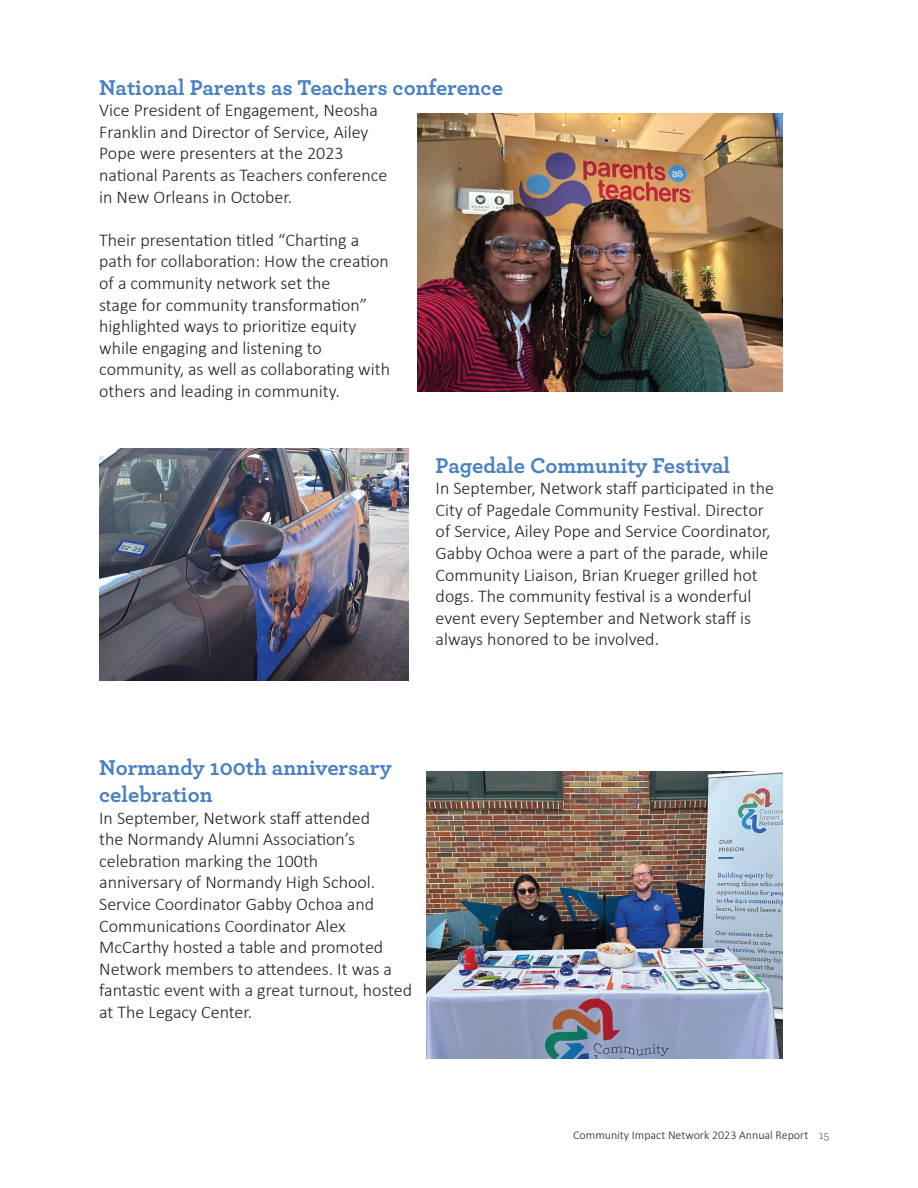
<style>
.page{position:relative;width:918px;height:1188px;background:#fff}
.page>*{position:absolute;margin:0;border:0;box-sizing:border-box;transform-origin:0 0}
.t1{font:700 22.5px/27px "Archer";color:#4881c3}
.t2{font:300 18px/21.6px "Calibri";color:#231f20}
.t3{font:300 12px "Calibri";color:#231f20}
.s1{font-family:"Archer"}
</style>
<div class="page">
<img style="left:418px;top:113px;width:364px;height:279px">
<img style="left:99px;top:449px;width:310px;height:232px">
<img style="left:427px;top:772px;width:355px;height:287px">
<p class="t1" style="left:99px;top:72px;width:405px">National Parents as Teachers conference</p>
<p class="t2" style="left:99px;top:99px;width:290px">Vice President of Engagement, Neosha Franklin and Director of Service, Ailey Pope were presenters at the 2023 national Parents as Teachers conference in New Orleans in October.</p>
<p class="t2" style="left:99px;top:229px;width:292px">Their presentation titled “Charting a path for collaboration: How the creation of a community network set the<br>stage for community transformation” highlighted ways to prioritize equity while engaging and listening to community, as well as collaborating with others and leading in community.</p>
<p class="t1" style="left:436px;top:450px;width:296px">Pagedale Community Festival</p>
<p class="t2" style="left:436px;top:477px;width:340px">In September, Network staff participated in the City of Pagedale Community Festival. Director of Service, Ailey Pope and Service Coordinator, Gabby Ochoa were a part of the parade, while Community Liaison, Brian Krueger grilled hot dogs. The community festival is a wonderful event every September and Network staff is always honored to be involved.</p>
<p class="t1" style="left:99px;top:753px;width:294px">Normandy 100th anniversary celebration</p>
<p class="t2" style="left:99px;top:807px;width:314px">In September, Network staff attended<br>the Normandy Alumni Association’s celebration marking the 100th<br>anniversary of Normandy High School.<br>Service Coordinator Gabby Ochoa and Communications Coordinator Alex McCarthy hosted a table and promoted Network members to attendees. It was a fantastic event with a great turnout, hosted at The Legacy Center.</p>
<p class="t3" style="left:573px;top:1127px;width:257px">Community Impact Network 2023 Annual Report <span class="s1">15</span></p>
</div>
